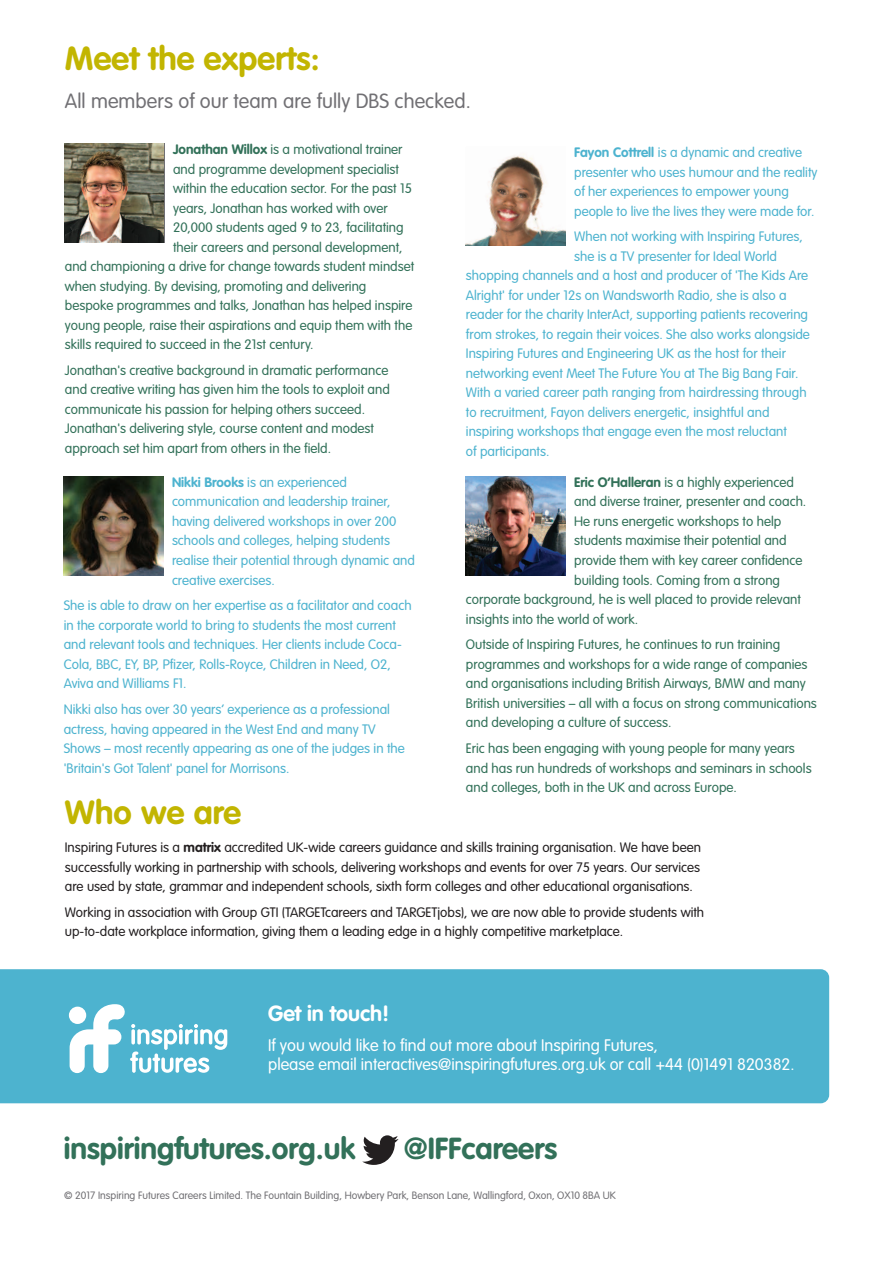
<style>
.page{position:relative;width:893px;height:1263px;background:#fff}
.page>*{position:absolute;margin:0;border:0;box-sizing:border-box;transform-origin:0 0}
.t1{font:700 33px "VAG Rounded";letter-spacing:.005em;color:#c2b501}
.t2{font:700 30px "VAG Rounded";color:#327159}
.t3{font:700 21.6px "VAG Rounded";color:#fff}
.t4{font:300 20.25px "VAG Rounded";letter-spacing:.005em;color:#717074}
.t5{font:300 16.5px/19.8px "VAG Rounded";color:#fff}
.t6{font:300 13.5px/19.5px "VAG Rounded";color:#327159}
.t7{font:300 13.5px/19.5px "VAG Rounded";color:#4db3cf}
.t8{font:300 13.5px/19.5px "VAG Rounded";color:#231f20;text-align:justify}
.t9{font:300 10.5px "VAG Rounded";color:#717074}
.s1{font-weight:700}
</style>
<div class="page">
<img style="left:65px;top:144px;width:98px;height:99px">
<img style="left:466px;top:154px;width:99px;height:92px">
<img style="left:64px;top:477px;width:99px;height:99px">
<img style="left:466px;top:477px;width:99px;height:99px">
<svg style="left:362px;top:1135px;width:37px;height:30px"></svg>
<div style="left:0;top:969px;width:829px;height:134px;background:#4db3cf"></div>
<svg style="left:69px;top:1004px;width:158px;height:69px"></svg>
<h1 class="t1" style="left:65px;top:45px;width:256px">Meet the experts:</h1>
<h3 class="t4" style="left:65px;top:92px;width:407px">All members of our team are fully DBS checked.</h3>
<p class="t6" style="left:173px;top:141px;width:231px"><span class="s1">Jonathan Willox</span> is a motivational trainer</p>
<p class="t6" style="left:173px;top:160px;width:227px">and programme development specialist</p>
<p class="t6" style="left:173px;top:180px;width:241px">within the education sector. For the past 15</p>
<p class="t6" style="left:173px;top:199px;width:216px">years, Jonathan has worked with over</p>
<p class="t6" style="left:173px;top:219px;width:232px">20,000 students aged 9 to 23, facilitating</p>
<p class="t6" style="left:173px;top:238px;width:231px">their careers and personal development,</p>
<p class="t6" style="left:65px;top:258px;width:351px">and championing a drive for change towards student mindset</p>
<p class="t6" style="left:65px;top:277px;width:303px">when studying. By devising, promoting and delivering</p>
<p class="t6" style="left:65px;top:297px;width:349px">bespoke programmes and talks, Jonathan has helped inspire</p>
<p class="t6" style="left:65px;top:316px;width:349px">young people, raise their aspirations and equip them with the</p>
<p class="t6" style="left:65px;top:336px;width:250px">skills required to succeed in the 21st century.</p>
<p class="t6" style="left:65px;top:361px;width:326px">Jonathan's creative background in dramatic performance and creative writing has given him the tools to exploit and communicate his passion for helping others succeed.<br>Jonathan's delivering style, course content and modest approach set him apart from others in the field.</p>
<p class="t7" style="left:574px;top:144px;width:245px"><span class="s1">Fayon Cottrell</span> is a dynamic and creative presenter who uses humour and the reality of her experiences to empower young people to live the lives they were made for.</p>
<p class="t7" style="left:574px;top:228px;width:230px">When not working with Inspiring Futures,</p>
<p class="t7" style="left:574px;top:247px;width:204px">she is a TV presenter for Ideal World</p>
<p class="t7" style="left:466px;top:267px;width:344px">shopping channels and a host and producer of 'The Kids Are</p>
<p class="t7" style="left:466px;top:286px;width:322px">Alright' for under 12s on Wandsworth Radio, she is also a</p>
<p class="t7" style="left:466px;top:306px;width:344px">reader for the charity InterAct, supporting patients recovering</p>
<p class="t7" style="left:466px;top:325px;width:345px">from strokes, to regain their voices. She also works alongside</p>
<p class="t7" style="left:466px;top:345px;width:321px">Inspiring Futures and Engineering UK as the host for their</p>
<p class="t7" style="left:466px;top:364px;width:334px">networking event Meet The Future You at The Big Bang Fair.</p>
<p class="t7" style="left:466px;top:384px;width:342px">With a varied career path ranging from hairdressing through</p>
<p class="t7" style="left:466px;top:403px;width:305px">to recruitment, Fayon delivers energetic, insightful and</p>
<p class="t7" style="left:466px;top:423px;width:323px">inspiring workshops that engage even the most reluctant</p>
<p class="t7" style="left:466px;top:442px;width:85px">of participants.</p>
<p class="t7" style="left:172px;top:473px;width:244px"><span class="s1">Nikki Brooks</span> is an experienced communication and leadership trainer, having delivered workshops in over 200 schools and colleges, helping students realise their potential through dynamic and creative exercises.</p>
<p class="t7" style="left:64px;top:597px;width:349px">She is able to draw on her expertise as a facilitator and coach in the corporate world to bring to students the most current and relevant tools and techniques. Her clients include Coca-Cola, BBC, EY, BP, Pfizer, Rolls-Royce, Children in Need, O2, Aviva and Williams F1.</p>
<p class="t7" style="left:64px;top:701px;width:343px">Nikki also has over 30 years’ experience as a professional actress, having appeared in the West End and many TV Shows – most recently appearing as one of the judges in the 'Britain's Got Talent' panel for Morrisons.</p>
<p class="t6" style="left:574px;top:473px;width:221px"><span class="s1">Eric O’Halleran</span> is a highly experienced</p>
<p class="t6" style="left:574px;top:493px;width:234px">and diverse trainer, presenter and coach.</p>
<p class="t6" style="left:574px;top:512px;width:209px">He runs energetic workshops to help</p>
<p class="t6" style="left:574px;top:532px;width:214px">students maximise their potential and</p>
<p class="t6" style="left:574px;top:551px;width:230px">provide them with key career confidence</p>
<p class="t6" style="left:574px;top:571px;width:207px">building tools. Coming from a strong</p>
<p class="t6" style="left:466px;top:590px;width:337px">corporate background, he is well placed to provide relevant</p>
<p class="t6" style="left:466px;top:610px;width:174px">insights into the world of work.</p>
<p class="t6" style="left:466px;top:636px;width:352px">Outside of Inspiring Futures, he continues to run training programmes and workshops for a wide range of companies and organisations including British Airways, BMW and many British universities – all with a focus on strong communications and developing a culture of success.</p>
<p class="t6" style="left:466px;top:740px;width:347px">Eric has been engaging with young people for many years and has run hundreds of workshops and seminars in schools and colleges, both in the UK and across Europe.</p>
<h1 class="t1" style="left:65px;top:799px;width:178px">Who we are</h1>
<p class="t8" style="left:65px;top:838px;width:638px">Inspiring Futures is a <span class="s1">matrix</span> accredited UK-wide careers guidance and skills training organisation. We have been successfully working in partnership with schools, delivering workshops and events for over 75 years. Our services are used by state, grammar and independent schools, sixth form colleges and other educational organisations.</p>
<p class="t8" style="left:65px;top:903px;width:641px">Working in association with Group GTI (TARGETcareers and TARGETjobs), we are now able to provide students with up-to-date workplace information, giving them a leading edge in a highly competitive marketplace.</p>
<h3 class="t3" style="left:268px;top:1005px;width:123px">Get in touch!</h3>
<p class="t5" style="left:268px;top:1036px;width:528px">If you would like to find out more about Inspiring Futures,<br>please email interactives@inspiringfutures.org.uk or call +44 (0)1491 820382.</p>
<h2 class="t2" style="left:64px;top:1136px;width:293px">inspiringfutures.org.uk</h2>
<h2 class="t2" style="left:404px;top:1136px;width:155px">@IFFcareers</h2>
<p class="t9" style="left:64px;top:1190px;width:553px">© 2017 Inspiring Futures Careers Limited. The Fountain Building, Howbery Park, Benson Lane, Wallingford, Oxon, OX10 8BA UK</p>
</div>
